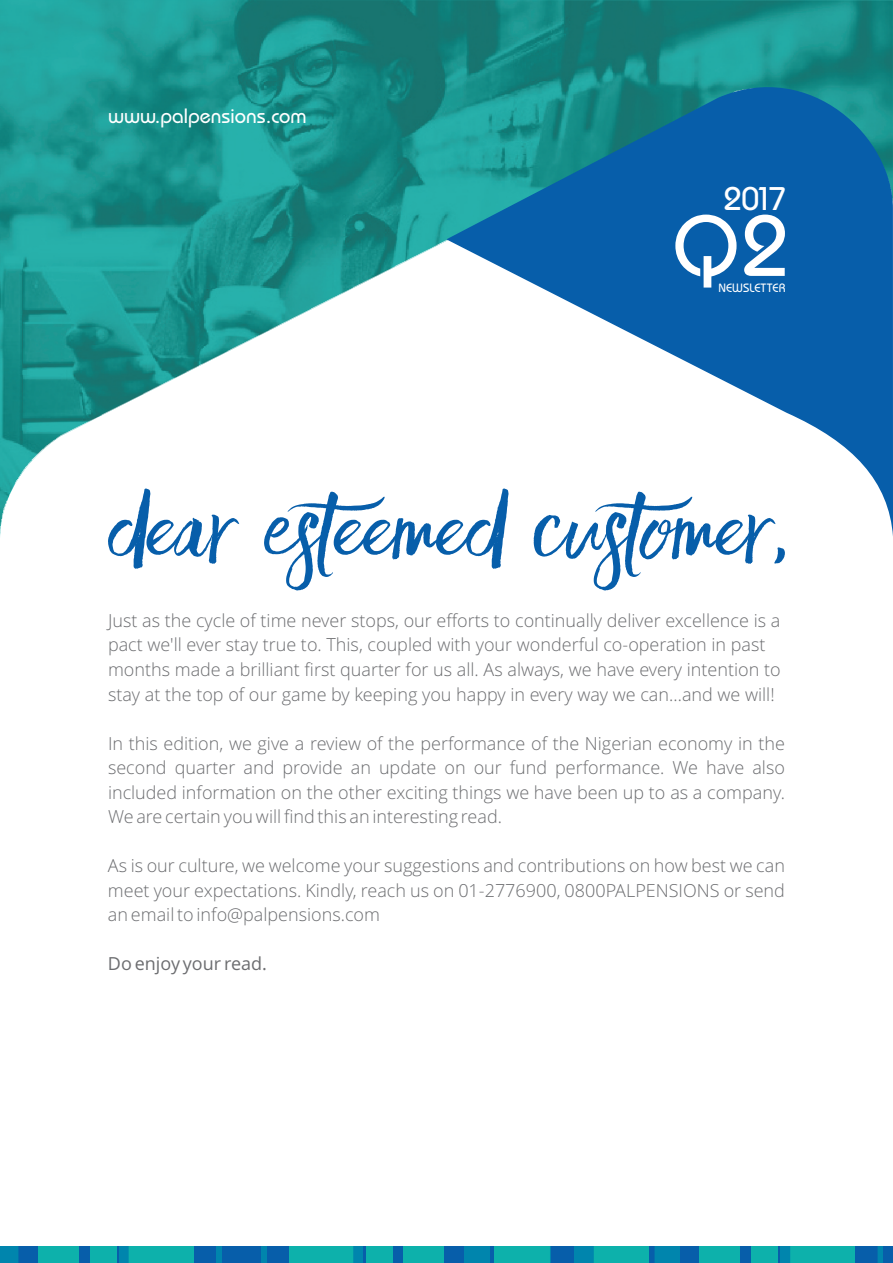
<style>
.page{position:relative;width:893px;height:1263px;background:#fff}
.page>*{position:absolute;margin:0;border:0;box-sizing:border-box;transform-origin:0 0}
.t1{font:500 86.25px "Bauhaus IT Cby BT";color:#fff}
.t2{font:85.8px "Faith And Glory One";color:#075eaa}
.t3{font:500 32.85px "Bauhaus IT Cby BT";color:#fff}
.t4{font:500 20.7px "Bauhaus IT Cby BT";color:#fff}
.t5{font:300 18px/24.5px "Open Sans";color:#6c6d70;text-align:justify}
.t6{font:18px "Open Sans";color:#6c6d70}
.t7{font:500 12px "Bauhaus IT Cby BT";color:#fff}
</style>
<div class="page">
<img style="left:0;top:0;width:893px;height:531px">
<svg style="left:446px;top:58px;width:447px;height:478px"></svg>
<div style="left:0;top:1246px;width:241px;height:17px;background:#075eaa"></div>
<div style="left:90px;top:1246px;width:27px;height:17px;background:#0db1ab"></div>
<div style="left:39px;top:1246px;width:40px;height:17px;background:#0db1ab"></div>
<div style="left:129px;top:1246px;width:65px;height:17px;background:#0db1ab"></div>
<img style="left:216px;top:1246px;width:5px;height:17px">
<img style="left:120px;top:1246px;width:9px;height:17px">
<img style="left:0;top:1246px;width:18px;height:17px">
<div style="left:241px;top:1246px;width:351px;height:17px;background:#075eaa"></div>
<div style="left:495px;top:1246px;width:55px;height:17px;background:#0db1ab"></div>
<div style="left:366px;top:1246px;width:27px;height:17px;background:#0db1ab"></div>
<div style="left:404px;top:1246px;width:40px;height:17px;background:#0db1ab"></div>
<div style="left:289px;top:1246px;width:64px;height:17px;background:#0db1ab"></div>
<img style="left:261px;top:1246px;width:5px;height:17px">
<img style="left:353px;top:1246px;width:10px;height:17px">
<img style="left:464px;top:1246px;width:25px;height:17px">
<img style="left:550px;top:1246px;width:1px;height:17px">
<div style="left:551px;top:1246px;width:342px;height:17px;background:#075eaa"></div>
<div style="left:594px;top:1246px;width:55px;height:17px;background:#0db1ab"></div>
<div style="left:751px;top:1246px;width:27px;height:17px;background:#0db1ab"></div>
<div style="left:700px;top:1246px;width:40px;height:17px;background:#0db1ab"></div>
<div style="left:790px;top:1246px;width:65px;height:17px;background:#0db1ab"></div>
<img style="left:877px;top:1246px;width:5px;height:17px">
<img style="left:781px;top:1246px;width:9px;height:17px">
<img style="left:655px;top:1246px;width:24px;height:17px">
<img style="left:575px;top:1246px;width:19px;height:17px">
<p class="t4" style="left:108px;top:107px;width:200px">www.palpensions.com</p>
<h3 class="t3" style="left:723px;top:185px;width:64px">2017</h3>
<h1 class="t1" style="left:673px;top:210px;width:116px">Q2</h1>
<p class="t7" style="left:718px;top:282px;width:68px">NEWSLETTER</p>
<h2 class="t2" style="left:109px;top:472px;width:679px">Dear Esteemed Customer,</h2>
<p class="t5" style="left:108px;top:610px;width:674px;text-align:left">Just as the cycle of time never stops, our efforts to continually deliver excellence is a pact we'll ever stay true to. This, coupled with your wonderful co-operation in past months made a brilliant first quarter for us all. As always, we have every intention to stay at the top of our game by keeping you happy in every way we can…and we will!</p>
<p class="t5" style="left:108px;top:732px;width:678px">In this edition, we give a review of the performance of the Nigerian economy in the second quarter and provide an update on our fund performance. We have also included information on the other exciting things we have been up to as a company.<br>We are certain you will find this an interesting read.</p>
<p class="t5" style="left:108px;top:855px;width:678px">As is our culture, we welcome your suggestions and contributions on how best we can meet your expectations. Kindly, reach us on 01-2776900, 0800PALPENSIONS or send an email to info@palpensions.com</p>
<p class="t6" style="left:108px;top:956px;width:160px">Do enjoy your read.</p>
</div>
